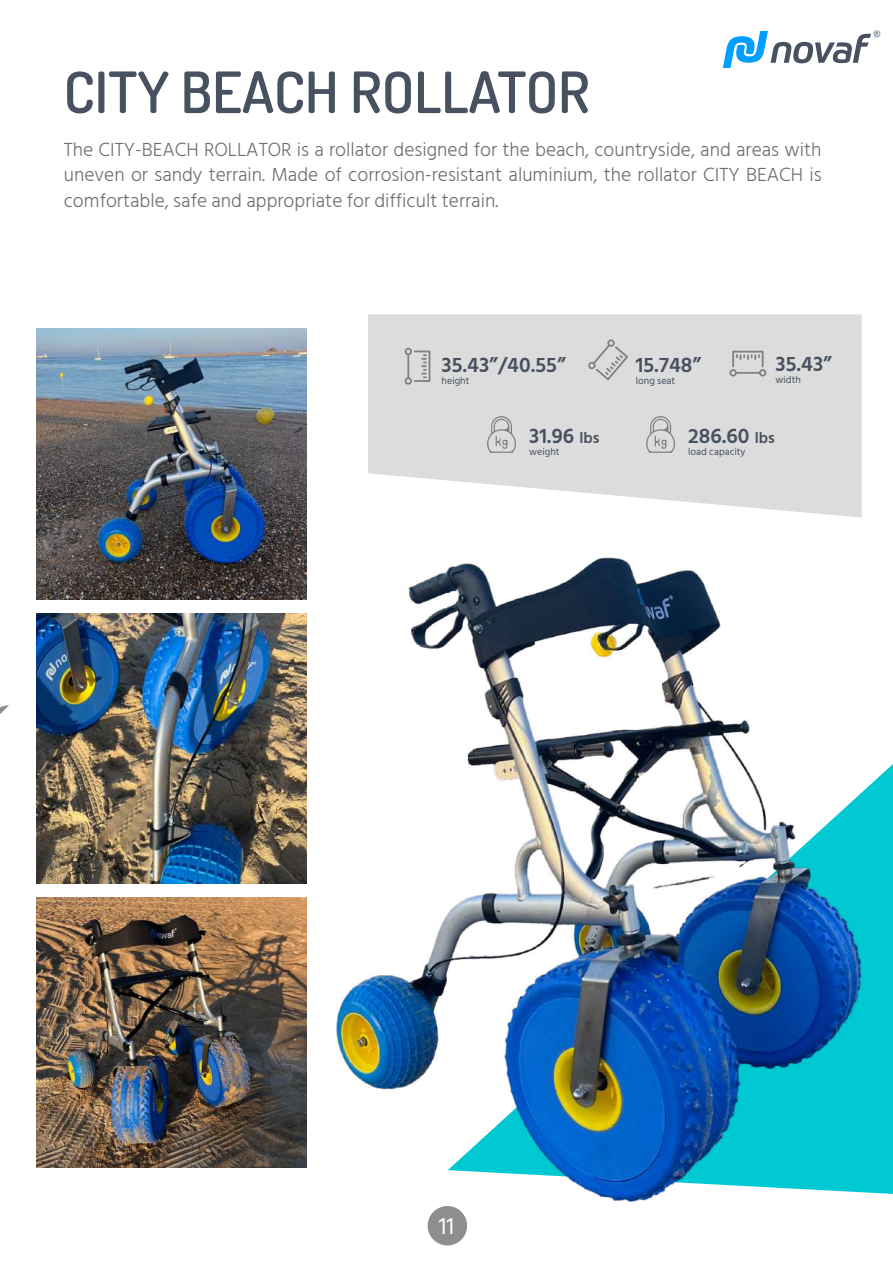
<style>
.page{position:relative;width:893px;height:1263px;background:#fff}
.page>*{position:absolute;margin:0;border:0;box-sizing:border-box;transform-origin:0 0}
.t1{font:600 57px "Dosis";color:#485160}
.t2{font:24px "Hind Siliguri";color:#fff}
.t3{font:600 21.3px "Hind Siliguri";color:#485160}
.t4{font:300 19.5px/25.5px "Hind Siliguri";color:#6f6f6e;text-align:justify}
.t5{font:10.05px "Hind Siliguri";color:#485160}
.t6{font:8.7px "Arial";color:#485160}
.s1{font-size:15.75px}
</style>
<div class="page">
<svg style="left:723px;top:31px;width:148px;height:37px"></svg>
<svg style="left:368px;top:314px;width:494px;height:203px;fill:#dcdcdc"></svg>
<svg style="left:646px;top:416px;width:29px;height:37px"></svg>
<svg style="left:487px;top:416px;width:29px;height:37px"></svg>
<svg style="left:729px;top:351px;width:37px;height:26px"></svg>
<svg style="left:404px;top:347px;width:26px;height:38px"></svg>
<svg style="left:588px;top:339px;width:40px;height:41px"></svg>
<img style="left:37px;top:329px;width:270px;height:270px">
<img style="left:37px;top:897px;width:270px;height:270px">
<img style="left:37px;top:613px;width:270px;height:270px">
<div style="left:873px;top:764px;width:20px;height:430px;background:#00c9d3"></div>
<img style="left:336px;top:557px;width:537px;height:644px">
<svg style="left:0;top:705px;width:9px;height:9px"></svg>
<div style="left:428px;top:1206px;width:39px;height:39px;background:#8e8e8e;border-radius:50%"></div>
<h1 class="t1" style="left:64px;top:55px;width:528px">CITY BEACH ROLLATOR</h1>
<p class="t4" style="left:64px;top:136px;width:759px">The CITY-BEACH ROLLATOR is a rollator designed for the beach, countryside, and areas with uneven or sandy terrain. Made of corrosion-resistant aluminium, the rollator CITY BEACH is comfortable, safe and appropriate for difficult terrain.</p>
<p class="t6" style="left:874px;top:28px;width:8px">®</p>
<p class="t3" style="left:442px;top:349px;width:126px">35.43”/40.55”</p>
<p class="t5" style="left:442px;top:373px;width:29px">height</p>
<p class="t3" style="left:529px;top:419px;width:72px">31.96 <span class="s1">lbs</span></p>
<p class="t5" style="left:529px;top:444px;width:32px">weight</p>
<p class="t3" style="left:636px;top:349px;width:67px">15.748”</p>
<p class="t5" style="left:636px;top:373px;width:41px">long seat</p>
<p class="t3" style="left:776px;top:348px;width:58px">35.43”</p>
<p class="t5" style="left:776px;top:373px;width:27px">width</p>
<p class="t3" style="left:688px;top:419px;width:88px">286.60 <span class="s1">lbs</span></p>
<p class="t5" style="left:688px;top:444px;width:59px">load capacity</p>
<p class="t2" style="left:439px;top:1209px;width:17px">11</p>
</div>
